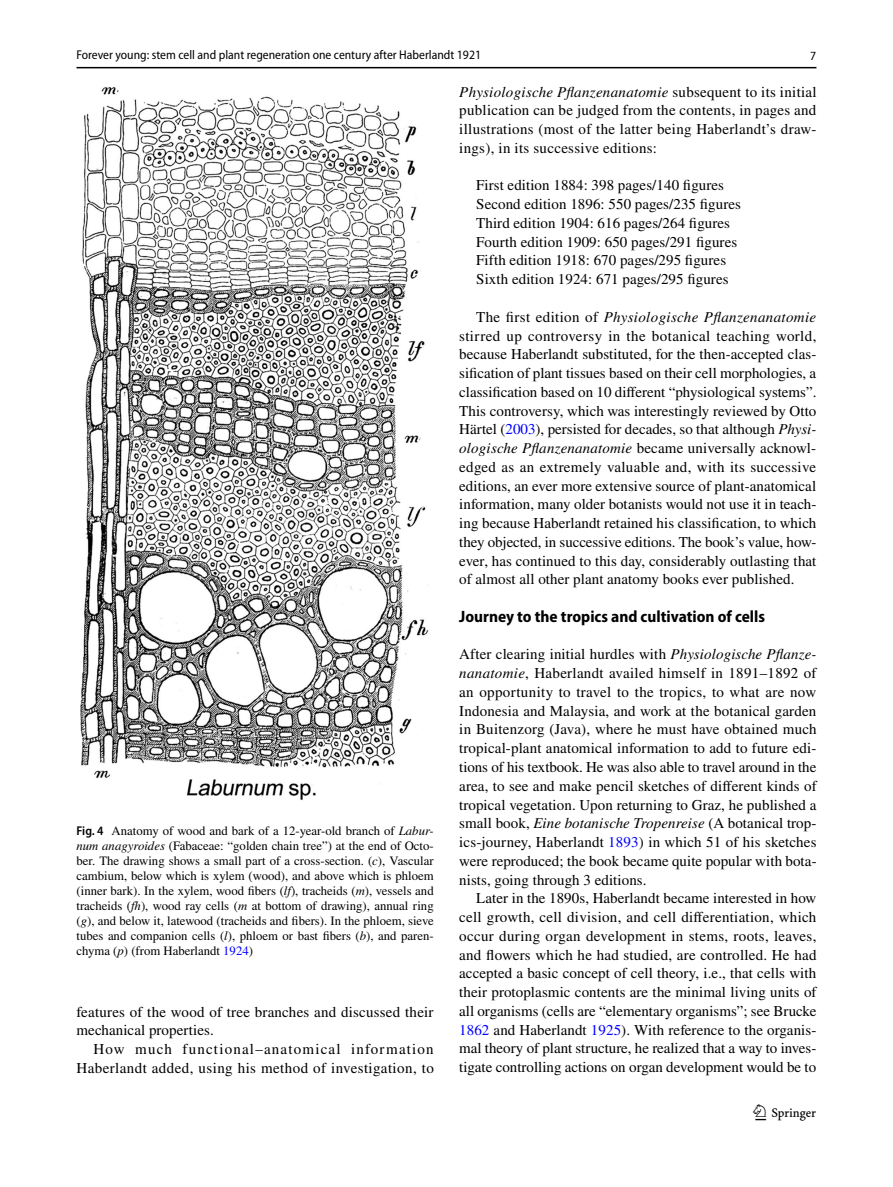
<style>
.page{position:relative;width:893px;height:1187px;background:#fff}
.page>*{position:absolute;margin:0;border:0;box-sizing:border-box;transform-origin:0 0}
.t1{font:22.5px "Springnew Regular 3";color:#000}
.t2{font:700 semi-condensed 16.5px "Myriad Pro";color:#000}
.t3{font:15px/18.8px "STIX";letter-spacing:.005em;color:#000;text-align:justify}
.t4{font:15px/18.8px "STIX";letter-spacing:.03em;color:#000;text-align:right}
.t5{font:12.75px/15px "STIX";color:#000;text-align:justify}
.t6{font:semi-condensed 12.75px "Myriad Pro";color:#000}
.t7{font:semi-condensed 12.75px "Myriad Pro Unic";color:#000}
.s1{font-family:"Myriad Pro";font-weight:600;font-stretch:semi-condensed}
.s2{font-style:italic}
.s3{color:#00f}
</style>
<div class="page">
<hr style="left:77px;top:67px;width:739px;height:1px;background:#000">
<img style="left:81px;top:87px;width:348px;height:713px">
<p class="t6" style="left:77px;top:48px;width:406px">Forever young: stem cell and plant regeneration one century after Haberlandt 1921</p>
<p class="t7" style="left:810px;top:51px;width:8px">7</p>
<p class="t5" style="left:77px;top:824px;width:359px"><span class="s1">Fig. 4</span> Anatomy of wood and bark of a 12-year-old branch of <span class="s2">Labur&shy;num anagyroides</span> (Fabaceae: “golden chain tree”) at the end of Octo&shy;ber. The drawing shows a small part of a cross-section. (<span class="s2">c</span>), Vascular cambium, below which is xylem (wood), and above which is phloem (inner bark). In the xylem, wood fibers (<span class="s2">lf</span>), tracheids (<span class="s2">m</span>), vessels and tracheids (<span class="s2">fh</span>), wood ray cells (<span class="s2">m</span> at bottom of drawing), annual ring (<span class="s2">g</span>), and below it, latewood (tracheids and fibers). In the phloem, sieve tubes and companion cells (<span class="s2">l</span>), phloem or bast fibers (<span class="s2">b</span>), and paren&shy;chyma (<span class="s2">p</span>) (from Haberlandt <span class="s3">1924</span>)</p>
<p class="t3" style="left:77px;top:1003px;width:359px">features of the wood of tree branches and discussed their mechanical properties.</p>
<p class="t4" style="left:77px;top:1040px;width:359px">How much functional–anatomical information<br>Haberlandt added, using his method of investigation, to</p>
<p class="t3" style="left:459px;top:83px;width:359px"><span class="s2">Physiologische Pflanzenanatomie</span> subsequent to its initial publication can be judged from the contents, in pages and illustrations (most of the latter being Haberlandt’s draw&shy;ings), in its successive editions:</p>
<p class="t3" style="left:476px;top:177px;width:266px;text-align:left">First edition 1884: 398 pages/140 figures Second edition 1896: 550 pages/235 figures Third edition 1904: 616 pages/264 figures Fourth edition 1909: 650 pages/291 figures Fifth edition 1918: 670 pages/295 figures Sixth edition 1924: 671 pages/295 figures</p>
<p class="t3" style="left:459px;top:308px;width:359px;text-indent:17px">The first edition of <span class="s2">Physiologische Pflanzenanatomie </span>stirred up controversy in the botanical teaching world, because Haberlandt substituted, for the then-accepted clas&shy;sification of plant tissues based on their cell morphologies, a classification based on 10 different “physiological systems”.<br>This controversy, which was interestingly reviewed by Otto Härtel (<span class="s3">2003</span>), persisted for decades, so that although <span class="s2">Physi&shy;ologische Pflanzenanatomie</span> became universally acknowl&shy;edged as an extremely valuable and, with its successive editions, an ever more extensive source of plant-anatomical information, many older botanists would not use it in teach&shy;ing because Haberlandt retained his classification, to which they objected, in successive editions. The book’s value, how&shy;ever, has continued to this day, considerably outlasting that of almost all other plant anatomy books ever published.</p>
<p class="t2" style="left:459px;top:607px;width:307px">Journey to the tropics and cultivation of cells</p>
<p class="t3" style="left:459px;top:646px;width:359px">After clearing initial hurdles with <span class="s2">Physiologische Pflanze&shy;nanatomie</span>, Haberlandt availed himself in 1891–1892 of an opportunity to travel to the tropics, to what are now Indonesia and Malaysia, and work at the botanical garden in Buitenzorg (Java), where he must have obtained much tropical-plant anatomical information to add to future edi&shy;tions of his textbook. He was also able to travel around in the area, to see and make pencil sketches of different kinds of tropical vegetation. Upon returning to Graz, he published a small book, <span class="s2">Eine botanische Tropenreise</span> (A botanical trop&shy;ics-journey, Haberlandt <span class="s3">1893</span>) in which 51 of his sketches were reproduced; the book became quite popular with bota&shy;nists, going through 3 editions.</p>
<p class="t3" style="left:459px;top:889px;width:359px;text-indent:17px">Later in the 1890s, Haberlandt became interested in how cell growth, cell division, and cell differentiation, which occur during organ development in stems, roots, leaves, and flowers which he had studied, are controlled. He had accepted a basic concept of cell theory, i.e., that cells with their protoplasmic contents are the minimal living units of all organisms (cells are “elementary organisms”; see Brucke <span class="s3">1862</span> and Haberlandt <span class="s3">1925</span>). With reference to the organis&shy;mal theory of plant structure, he realized that a way to inves&shy;tigate controlling actions on organ development would be to</p>
<h1 class="t1" style="left:755px;top:1104px;width:62px">1 3</h1>
</div>
